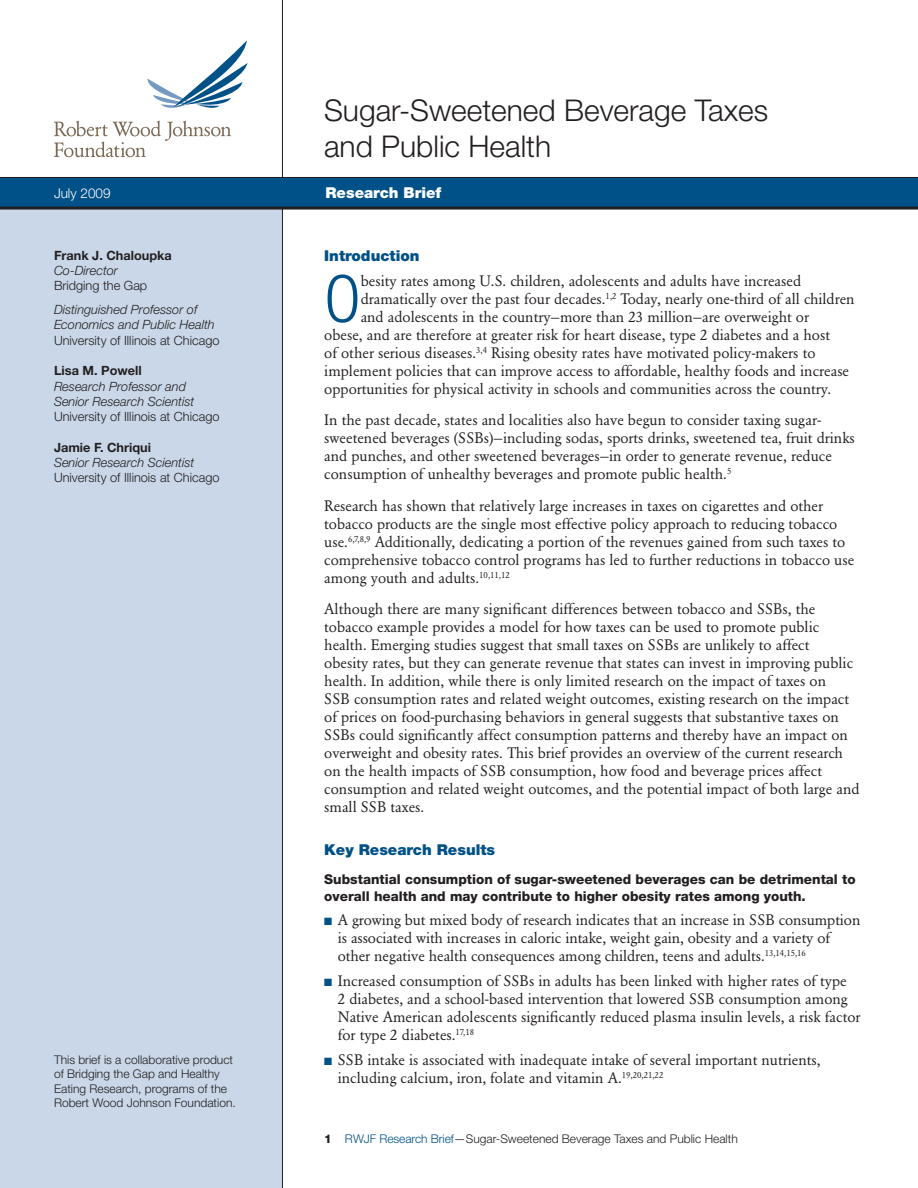
<style>
.page{position:relative;width:918px;height:1188px;background:#fff}
.page>*{position:absolute;margin:0;border:0;box-sizing:border-box;transform-origin:0 0}
.Text_1_w_Drop{font:300 condensed 65.4px "Helvetica Neue LT Std";color:#005187}
.Title_1{font:300 30px/36px "Helvetica Neue LT Std";color:#231f20}
.Text_1{font:15px/18px "Garamond BE";color:#231f20}
.Text_1_w_Drop-2{font:15px "Garamond BE";color:#231f20}
.Text_1-1_Bullets{font:15px/18px "Garamond BE";color:#231f20}
.Text_1-2_Bullets{font:15px/18px "Garamond BE";color:#231f20}
.Subhead_1{font:900 15px "Helvetica Neue LT Std";color:#005187}
.Issue_Date{font:900 15px "Helvetica Neue LT Std";color:#fff}
.Subhead_2{font:800 13.5px/16.2px "Helvetica Neue LT Std";color:#231f20}
.Issue_Date-2{font:300 13.5px "Helvetica Neue LT Std";color:#fff}
.Author_Title{font:italic 300 12.75px/15.3px "Helvetica Neue LT Std";color:#231f20}
.Author_Text{font:300 12.75px "Helvetica Neue LT Std";color:#231f20}
.Author_Bold{font:700 12.75px "Helvetica Neue LT Std";color:#231f20}
.Callout_Note_1{font:300 12px/14.4px "Helvetica Neue LT Std";color:#231f20}
.Folio{font:300 12px "Helvetica Neue LT Std";color:#231f20}
.s1{color:#005187}
.s2{font-weight:800}
</style>
<div class="page">
<div style="left:0;top:208px;width:282px;height:980px;background:#c9d7e8"></div>
<div style="left:0;top:177px;width:918px;height:30px;background:#005187"></div>
<svg style="left:54px;top:121px;width:177px;height:36px"></svg>
<svg style="left:147px;top:40px;width:100px;height:68px"></svg>
<hr style="left:282px;top:0;width:1px;height:178px;background:#231f20">
<hr style="left:282px;top:208px;width:1px;height:980px;background:#231f20">
<hr style="left:0;top:207px;width:918px;height:3px;background:#231f20">
<p class="Title_1" style="left:324px;top:92px;width:446px">Sugar-Sweetened Beverage Taxes and Public Health</p>
<p class="Issue_Date-2" style="left:54px;top:185px;width:58px">July 2009</p>
<p class="Issue_Date" style="left:326px;top:184px;width:117px">Research Brief</p>
<p class="Author_Bold" style="left:54px;top:247px;width:119px">Frank J. Chaloupka</p>
<p class="Author_Title" style="left:54px;top:263px;width:66px">Co-Director</p>
<p class="Author_Text" style="left:54px;top:278px;width:95px">Bridging the Gap</p>
<p class="Author_Title" style="left:54px;top:302px;width:162px">Distinguished Professor of<br>Economics and Public Health</p>
<p class="Author_Text" style="left:54px;top:332px;width:167px">University of Illinois at Chicago</p>
<p class="Author_Bold" style="left:54px;top:363px;width:89px">Lisa M. Powell</p>
<p class="Author_Title" style="left:54px;top:378px;width:142px">Research Professor and<br>Senior Research Scientist</p>
<p class="Author_Text" style="left:54px;top:409px;width:167px">University of Illinois at Chicago</p>
<p class="Author_Bold" style="left:54px;top:439px;width:99px">Jamie F. Chriqui</p>
<p class="Author_Title" style="left:54px;top:455px;width:142px">Senior Research Scientist</p>
<p class="Author_Text" style="left:54px;top:470px;width:167px">University of Illinois at Chicago</p>
<p class="Callout_Note_1" style="left:54px;top:1052px;width:183px">This brief is a collaborative product of Bridging the Gap and Healthy Eating Research, programs of the Robert Wood Johnson Foundation.</p>
<p class="Subhead_1" style="left:324px;top:247px;width:97px">Introduction</p>
<p class="Text_1_w_Drop" style="left:324px;top:261px;width:38px">O</p>
<p class="Text_1_w_Drop-2" style="left:361px;top:272px;width:442px">besity rates among U.S. children, adolescents and adults have increased</p>
<p class="Text_1_w_Drop-2" style="left:361px;top:290px;width:496px">dramatically over the past four decades.<sup>1,2</sup> Today, nearly one-third of all children</p>
<p class="Text_1_w_Drop-2" style="left:361px;top:308px;width:450px">and adolescents in the country—more than 23 million—are overweight or</p>
<p class="Text_1_w_Drop-2" style="left:324px;top:326px;width:507px">obese, and are therefore at greater risk for heart disease, type 2 diabetes and a host</p>
<p class="Text_1_w_Drop-2" style="left:324px;top:344px;width:493px">of other serious diseases.<sup>3,4</sup> Rising obesity rates have motivated policy-makers to</p>
<p class="Text_1_w_Drop-2" style="left:324px;top:362px;width:526px">implement policies that can improve access to affordable, healthy foods and increase</p>
<p class="Text_1_w_Drop-2" style="left:324px;top:380px;width:508px">opportunities for physical activity in schools and communities across the country.</p>
<p class="Text_1" style="left:324px;top:411px;width:532px">In the past decade, states and localities also have begun to consider taxing sugar&shy;sweetened beverages (SSBs)—including sodas, sports drinks, sweetened tea, fruit drinks and punches, and other sweetened beverages—in order to generate revenue, reduce consumption of unhealthy beverages and promote public health.<sup>5</sup></p>
<p class="Text_1" style="left:324px;top:497px;width:531px">Research has shown that relatively large increases in taxes on cigarettes and other tobacco products are the single most effective policy approach to reducing tobacco use.<sup>6,7,8,9</sup> Additionally, dedicating a portion of the revenues gained from such taxes to comprehensive tobacco control programs has led to further reductions in tobacco use among youth and adults.<sup>10,11,12</sup></p>
<p class="Text_1" style="left:324px;top:600px;width:537px">Although there are many significant differences between tobacco and SSBs, the tobacco example provides a model for how taxes can be used to promote public health. Emerging studies suggest that small taxes on SSBs are unlikely to affect<br>obesity rates, but they can generate revenue that states can invest in improving public health. In addition, while there is only limited research on the impact of taxes on<br>SSB consumption rates and related weight outcomes, existing research on the impact of prices on food-purchasing behaviors in general suggests that substantive taxes on SSBs could significantly affect consumption patterns and thereby have an impact on overweight and obesity rates. This brief provides an overview of the current research on the health impacts of SSB consumption, how food and beverage prices affect consumption and related weight outcomes, and the potential impact of both large and small SSB taxes.</p>
<p class="Subhead_1" style="left:324px;top:840px;width:172px">Key Research Results</p>
<p class="Subhead_2" style="left:324px;top:872px;width:533px">Substantial consumption of sugar-sweetened beverages can be detrimental to overall health and may contribute to higher obesity rates among youth.</p>
<p class="Text_1-1_Bullets" style="left:338px;top:911px;width:524px;text-indent:-14px"><span class="s1">■</span> A growing but mixed body of research indicates that an increase in SSB consumption is associated with increases in caloric intake, weight gain, obesity and a variety of other negative health consequences among children, teens and adults.<sup>13,14,15,16</sup></p>
<p class="Text_1-1_Bullets" style="left:338px;top:972px;width:524px;text-indent:-14px"><span class="s1">■</span> Increased consumption of SSBs in adults has been linked with higher rates of type<br>2 diabetes, and a school-based intervention that lowered SSB consumption among Native American adolescents significantly reduced plasma insulin levels, a risk factor for type 2 diabetes.<sup>17,18</sup></p>
<p class="Text_1-2_Bullets" style="left:338px;top:1051px;width:484px;text-indent:-14px"><span class="s1">■</span> SSB intake is associated with inadequate intake of several important nutrients, including calcium, iron, folate and vitamin A.<sup>19,20,21,22</sup></p>
<p class="Folio" style="left:324px;top:1131px;width:415px"><span class="s2">1</span> <span class="s1">RWJF Research Brief</span>—Sugar-Sweetened Beverage Taxes and Public Health</p>
</div>
